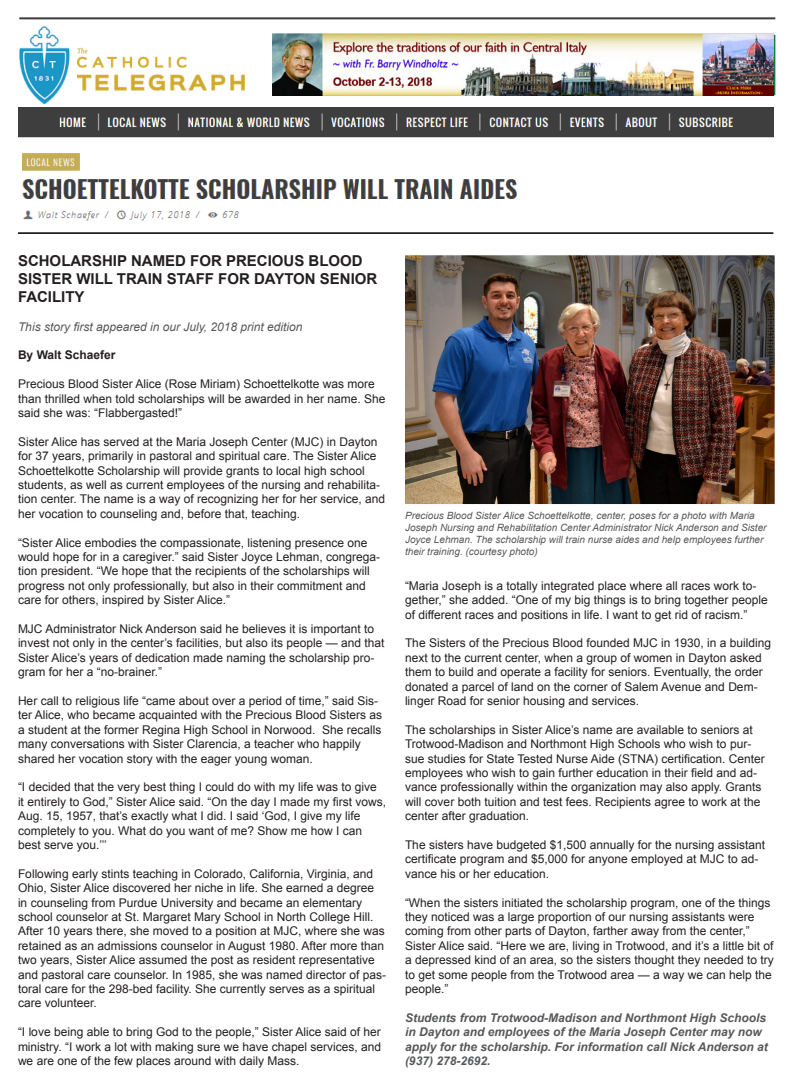
<style>
.page{position:relative;width:792px;height:1089px;background:#fff}
.page>*{position:absolute;margin:0;border:0;box-sizing:border-box;transform-origin:0 0}
.t1{font:700 15px/18px "Arial";color:#231f20}
.t2{font:12px/14.4px "Arial";color:#231f20}
.t3{font:italic 700 12px/14.4px "Arial";color:#57585a}
.t4{font:italic 12px "Arial";color:#57585a}
.t5{font:700 12px "Arial";color:#231f20}
.t6{font:italic 10px/12px "Arial";color:#57585a}
</style>
<div class="page">
<img style="left:19px;top:17px;width:757px;height:88px">
<img style="left:18px;top:107px;width:756px;height:31px">
<hr style="left:18px;top:232px;width:755px;height:2px;background:#231f20">
<img style="left:272px;top:34px;width:502px;height:62px">
<img style="left:22px;top:153px;width:496px;height:68px">
<img style="left:405px;top:255px;width:370px;height:250px">
<p class="t1" style="left:18px;top:252px;width:361px">SCHOLARSHIP NAMED FOR PRECIOUS BLOOD<br>SISTER WILL TRAIN STAFF FOR DAYTON SENIOR<br>FACILITY</p>
<p class="t4" style="left:18px;top:319px;width:286px">This story first appeared in our July, 2018 print edition</p>
<p class="t5" style="left:18px;top:347px;width:99px">By Walt Schaefer</p>
<p class="t2" style="left:18px;top:377px;width:369px">Precious Blood Sister Alice (Rose Miriam) Schoettelkotte was more than thrilled when told scholarships will be awarded in her name. She said she was: “Flabbergasted!”</p>
<p class="t2" style="left:18px;top:435px;width:369px">Sister Alice has served at the Maria Joseph Center (MJC) in Dayton for 37 years, primarily in pastoral and spiritual care. The Sister Alice Schoettelkotte Scholarship will provide grants to local high school students, as well as current employees of the nursing and rehabilita&shy;tion center. The name is a way of recognizing her for her service, and her vocation to counseling and, before that, teaching.</p>
<p class="t2" style="left:18px;top:535px;width:364px">“Sister Alice embodies the compassionate, listening presence one would hope for in a caregiver.” said Sister Joyce Lehman, congrega&shy;tion president. “We hope that the recipients of the scholarships will progress not only professionally, but also in their commitment and care for others, inspired by Sister Alice.”</p>
<p class="t2" style="left:18px;top:622px;width:368px">MJC Administrator Nick Anderson said he believes it is important to invest not only in the center’s facilities, but also its people — and that Sister Alice’s years of dedication made naming the scholarship pro&shy;gram for her a “no-brainer.”</p>
<p class="t2" style="left:18px;top:694px;width:366px">Her call to religious life “came about over a period of time,” said Sis&shy;ter Alice, who became acquainted with the Precious Blood Sisters as a student at the former Regina High School in Norwood. She recalls many conversations with Sister Clarencia, a teacher who happily shared her vocation story with the eager young woman.</p>
<p class="t2" style="left:18px;top:780px;width:370px">“I decided that the very best thing I could do with my life was to give<br>it entirely to God,” Sister Alice said. “On the day I made my first vows, Aug. 15, 1957, that’s exactly what I did. I said ‘God, I give my life completely to you. What do you want of me? Show me how I can best serve you.’’’</p>
<p class="t2" style="left:18px;top:867px;width:370px">Following early stints teaching in Colorado, California, Virginia, and Ohio, Sister Alice discovered her niche in life. She earned a degree in counseling from Purdue University and became an elementary school counselor at St. Margaret Mary School in North College Hill.<br>After 10 years there, she moved to a position at MJC, where she was retained as an admissions counselor in August 1980. After more than two years, Sister Alice assumed the post as resident representative and pastoral care counselor. In 1985, she was named director of pas&shy;toral care for the 298-bed facility. She currently serves as a spiritual care volunteer.</p>
<p class="t2" style="left:18px;top:1025px;width:365px;text-align:justify">“I love being able to bring God to the people,” Sister Alice said of her ministry. “I work a lot with making sure we have chapel services, and we are one of the few places around with daily Mass.</p>
<p class="t6" style="left:405px;top:510px;width:363px">Precious Blood Sister Alice Schoettelkotte, center, poses for a photo with Maria Joseph Nursing and Rehabilitation Center Administrator Nick Anderson and Sister Joyce Lehman. The scholarship will train nurse aides and help employees further their training. (courtesy photo)</p>
<p class="t2" style="left:405px;top:578px;width:364px">“Maria Joseph is a totally integrated place where all races work to&shy;gether,” she added. “One of my big things is to bring together people of different races and positions in life. I want to get rid of racism.”</p>
<p class="t2" style="left:405px;top:636px;width:368px">The Sisters of the Precious Blood founded MJC in 1930, in a building next to the current center, when a group of women in Dayton asked them to build and operate a facility for seniors. Eventually, the order donated a parcel of land on the corner of Salem Avenue and Dem&shy;linger Road for senior housing and services.</p>
<p class="t2" style="left:405px;top:722px;width:361px">The scholarships in Sister Alice’s name are available to seniors at Trotwood-Madison and Northmont High Schools who wish to pur&shy;sue studies for State Tested Nurse Aide (STNA) certification. Center employees who wish to gain further education in their field and ad&shy;vance professionally within the organization may also apply. Grants will cover both tuition and test fees. Recipients agree to work at the center after graduation.</p>
<p class="t2" style="left:405px;top:838px;width:362px">The sisters have budgeted $1,500 annually for the nursing assistant certificate program and $5,000 for anyone employed at MJC to ad&shy;vance his or her education.</p>
<p class="t2" style="left:405px;top:895px;width:370px">“When the sisters initiated the scholarship program, one of the things they noticed was a large proportion of our nursing assistants were coming from other parts of Dayton, farther away from the center,” Sister Alice said. “Here we are, living in Trotwood, and it’s a little bit of a depressed kind of an area, so the sisters thought they needed to try to get some people from the Trotwood area — a way we can help the people.”</p>
<p class="t3" style="left:405px;top:1011px;width:364px">Students from Trotwood-Madison and Northmont High Schools in Dayton and employees of the Maria Joseph Center may now apply for the scholarship. For information call Nick Anderson at (937) 278-2692.</p>
</div>
